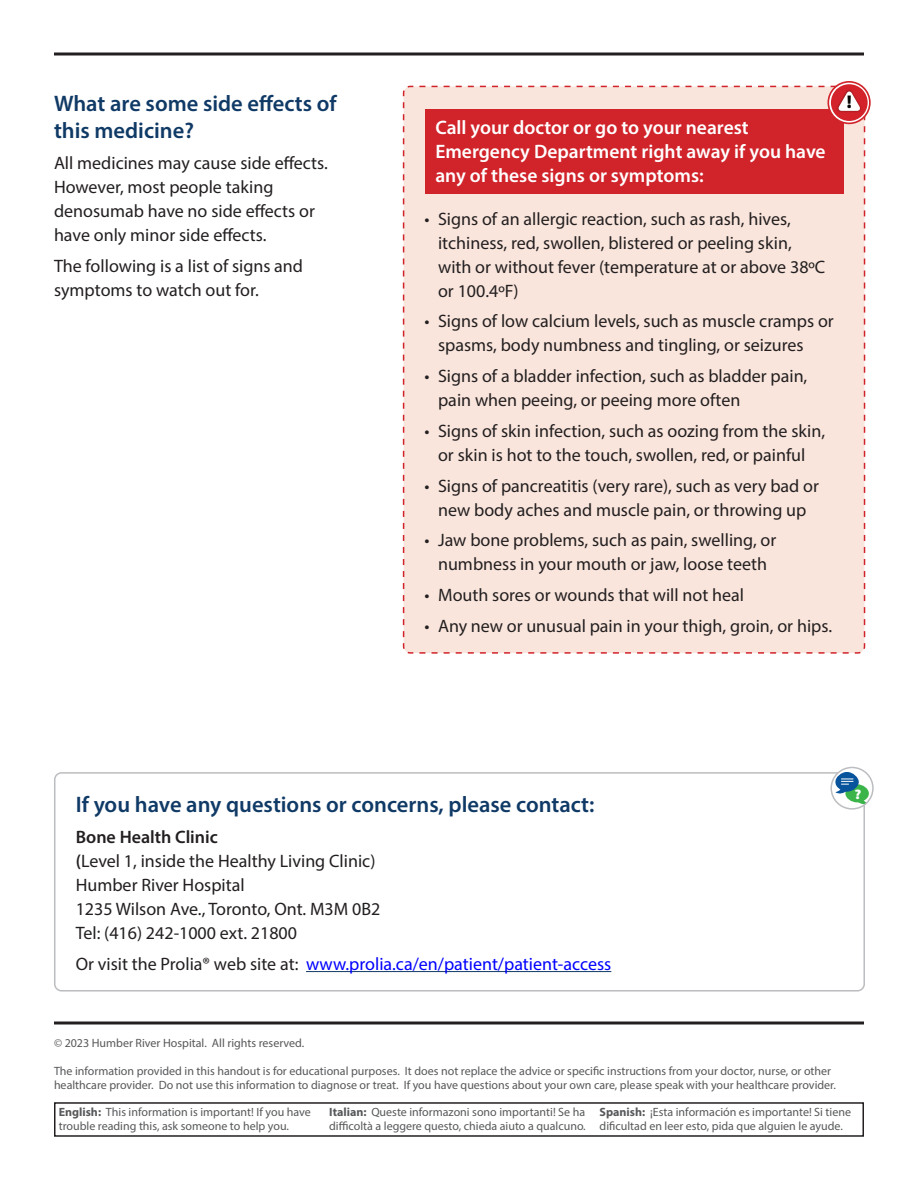
<style>
.page{position:relative;width:918px;height:1188px;background:#fff}
.page>*{position:absolute;margin:0;border:0;box-sizing:border-box;transform-origin:0 0}
.Subheading{font:600 22.5px/27px "Myriad Pro";color:#103a66}
.Body_Text{font:600 19.5px/24px "Myriad Pro";color:#fff}
.Body_Text-2{font:18px/24px "Myriad Pro";color:#231f20}
.Body_Text-3{font:18px "Myriad Pro";color:#00f}
.t1{font:12px/14.4px "Myriad Pro";color:#57585a}
.s1{font-weight:600}
.s2{color:#231f20}
.s3{font-weight:700}
</style>
<div class="page">
<svg style="left:54px;top:52px;width:810px;height:4px;background:#595657"></svg>
<svg style="left:54px;top:1102px;width:810px;height:35px"></svg>
<hr style="left:54px;top:1022px;width:810px;height:2px;background:#231f20">
<svg style="left:402px;top:85px;width:464px;height:569px;background:#f7dcd5"></svg>
<svg style="left:828px;top:82px;width:42px;height:41px"></svg>
<div style="left:827px;top:81px;width:44px;height:43px;border:2px solid #d1232a;border-radius:50%"></div>
<svg style="left:831px;top:84px;width:37px;height:37px"></svg>
<hr style="left:306px;top:971px;width:305px;height:1px;background:#103a66">
<div style="left:54px;top:772px;width:811px;height:220px;border:2px solid #bcbdc0;border-radius:7px"></div>
<svg style="left:831px;top:767px;width:42px;height:42px"></svg>
<svg style="left:835px;top:772px;width:24px;height:20px"></svg>
<div style="left:830px;top:767px;width:44px;height:43px;border:2px solid #bcbdc0;border-radius:50%"></div>
<svg style="left:416px;top:86px;width:449px;height:551px;background:#f3c8c1"></svg>
<svg style="left:835px;top:779px;width:34px;height:25px"></svg>
<p class="Subheading" style="left:54px;top:90px;width:284px">What are some side effects of this medicine?</p>
<p class="Body_Text-2" style="left:54px;top:151px;width:275px">All medicines may cause side effects.<br>However, most people taking denosumab have no side effects or have only minor side effects.</p>
<p class="Body_Text-2" style="left:54px;top:254px;width:251px">The following is a list of signs and symptoms to watch out for.</p>
<p class="Body_Text" style="left:435px;top:115px;width:392px">Call your doctor or go to your nearest<br>Emergency Department right away if you have any of these signs or symptoms:</p>
<p class="Body_Text-2" style="left:438px;top:206px;width:389px;text-indent:-14px">• Signs of an allergic reaction, such as rash, hives, itchiness, red, swollen, blistered or peeling skin, with or without fever (temperature at or above 38oC or 100.4oF)</p>
<p class="Body_Text-2" style="left:438px;top:309px;width:397px;text-indent:-14px">• Signs of low calcium levels, such as muscle cramps or spasms, body numbness and tingling, or seizures</p>
<p class="Body_Text-2" style="left:438px;top:364px;width:371px;text-indent:-14px">• Signs of a bladder infection, such as bladder pain, pain when peeing, or peeing more often</p>
<p class="Body_Text-2" style="left:425px;top:419px;width:402px;text-align:center">• Signs of skin infection, such as oozing from the skin, or skin is hot to the touch, swollen, red, or painful</p>
<p class="Body_Text-2" style="left:425px;top:473px;width:396px;text-align:center">• Signs of pancreatitis (very rare), such as very bad or new body aches and muscle pain, or throwing up</p>
<p class="Body_Text-2" style="left:425px;top:528px;width:353px;text-align:center">• Jaw bone problems, such as pain, swelling, or numbness in your mouth or jaw, loose teeth</p>
<p class="Body_Text-2" style="left:425px;top:583px;width:321px">• Mouth sores or wounds that will not heal</p>
<p class="Body_Text-2" style="left:425px;top:614px;width:409px">• Any new or unusual pain in your thigh, groin, or hips.</p>
<p class="Subheading" style="left:76px;top:791px;width:520px">If you have any questions or concerns, please contact:</p>
<p class="Body_Text-2" style="left:76px;top:825px;width:306px"><span class="s1">Bone Health Clinic<br>(</span>Level 1, inside the Healthy Living Clinic)<br>Humber River Hospital<br>1235 Wilson Ave., Toronto, Ont. M3M 0B2<br>Tel: (416) 242-1000 ext. 21800</p>
<p class="Body_Text-3" style="left:76px;top:953px;width:537px"><span class="s2">Or visit the Prolia® web site at:</span> www.prolia.ca/en/patient/patient-access</p>
<p class="t1" style="left:54px;top:1035px;width:252px">© 2023 Humber River Hospital. All rights reserved.</p>
<p class="t1" style="left:54px;top:1063px;width:784px">The information provided in this handout is for educational purposes. It does not replace the advice or specific instructions from your doctor, nurse, or other healthcare provider. Do not use this information to diagnose or treat. If you have questions about your own care, please speak with your healthcare provider.</p>
<p class="t1" style="left:59px;top:1105px;width:254px"><span class="s3">English:</span> This information is important! If you have trouble reading this, ask someone to help you.</p>
<p class="t1" style="left:329px;top:1105px;width:258px"><span class="s3">Italian:</span> Queste informazoni sono importanti! Se ha difficoltà a leggere questo, chieda aiuto a qualcuno.</p>
<p class="t1" style="left:600px;top:1105px;width:253px"><span class="s3">Spanish:</span> ¡Esta información es importante! Si tiene dificultad en leer esto, pida que alguien le ayude.</p>
</div>
